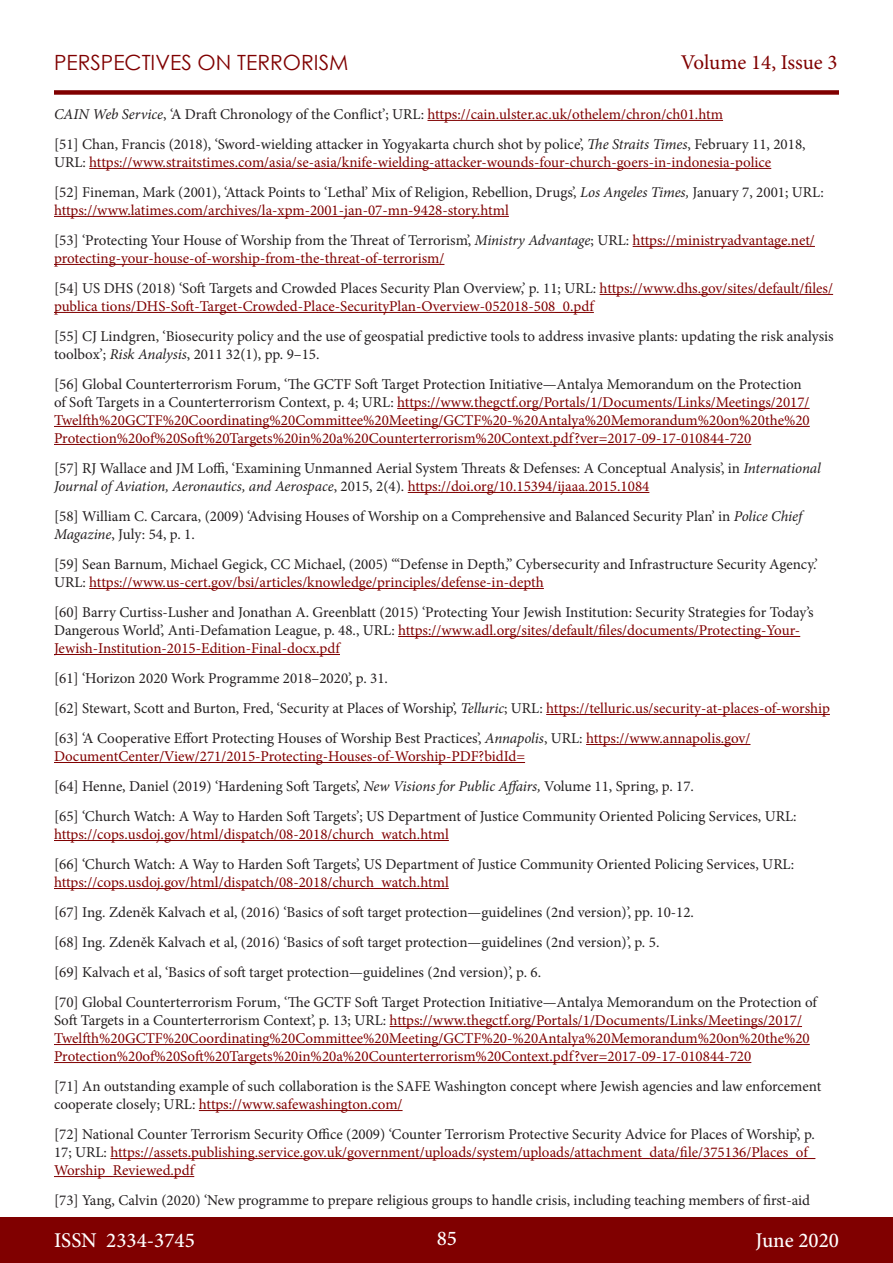
<style>
.page{position:relative;width:893px;height:1263px;background:#fff}
.page>*{position:absolute;margin:0;border:0;box-sizing:border-box;transform-origin:0 0}
.t1{font:500 21px "Minion Pro";color:#fff}
.t2{font:21px "Century Gothic";color:#800000}
.t3{font:21px "Minion Pro";letter-spacing:-.005em;color:#800000}
.Endnote_text{font:15px/18px "Minion Pro";color:#231f20}
.Endnote_text-2{font:15px/18px "Minion Pro";color:#800000}
.s1{font-style:italic;color:#231f20}
.s2{color:#231f20}
.s3{font-style:italic}
.s4{color:#800000}
</style>
<div class="page">
<div style="left:0;top:1217px;width:893px;height:46px;background:#800000"></div>
<div style="left:54px;top:90px;width:785px;height:5px;background:#800000"></div>
<hr style="left:427px;top:120px;width:296px;height:1px;background:#800000">
<hr style="left:89px;top:168px;width:682px;height:1px;background:#800000">
<hr style="left:54px;top:216px;width:455px;height:1px;background:#800000">
<hr style="left:633px;top:246px;width:182px;height:1px;background:#800000">
<hr style="left:54px;top:264px;width:390px;height:1px;background:#800000">
<hr style="left:600px;top:294px;width:233px;height:1px;background:#800000">
<hr style="left:54px;top:312px;width:540px;height:1px;background:#800000">
<hr style="left:397px;top:408px;width:413px;height:1px;background:#800000">
<hr style="left:54px;top:426px;width:756px;height:1px;background:#800000">
<hr style="left:54px;top:444px;width:697px;height:1px;background:#800000">
<hr style="left:408px;top:492px;width:241px;height:1px;background:#800000">
<hr style="left:89px;top:588px;width:455px;height:1px;background:#800000">
<hr style="left:398px;top:636px;width:402px;height:1px;background:#800000">
<hr style="left:54px;top:654px;width:286px;height:1px;background:#800000">
<hr style="left:546px;top:714px;width:284px;height:1px;background:#800000">
<hr style="left:586px;top:744px;width:164px;height:1px;background:#800000">
<hr style="left:54px;top:762px;width:471px;height:1px;background:#800000">
<hr style="left:54px;top:840px;width:395px;height:1px;background:#800000">
<hr style="left:54px;top:888px;width:395px;height:1px;background:#800000">
<hr style="left:390px;top:1026px;width:412px;height:1px;background:#800000">
<hr style="left:54px;top:1044px;width:756px;height:1px;background:#800000">
<hr style="left:54px;top:1062px;width:697px;height:1px;background:#800000">
<hr style="left:199px;top:1110px;width:204px;height:1px;background:#800000">
<hr style="left:110px;top:1158px;width:705px;height:1px;background:#800000">
<hr style="left:54px;top:1176px;width:140px;height:1px;background:#800000">
<h1 class="t2" style="left:54px;top:47px;width:296px">PERSPECTIVES ON TERRORISM</h1>
<h1 class="t3" style="left:681px;top:48px;width:158px">Volume 14, Issue 3</h1>
<p class="Endnote_text-2" style="left:54px;top:105px;width:671px"><span class="s1">CAIN Web Service</span><span class="s2">, ‘A Draft Chronology of the Conflict’; URL:</span> https://cain.ulster.ac.uk/othelem/chron/ch01.htm</p>
<p class="Endnote_text-2" style="left:54px;top:135px;width:753px"><span class="s2">[51] Chan, Francis (2018), ‘Sword-wielding attacker in Yogyakarta church shot by police’,</span> <span class="s1">The Straits Times</span><span class="s2">, February 11, 2018,<br>URL:</span> https://www.straitstimes.com/asia/se-asia/knife-wielding-attacker-wounds-four-church-goers-in-indonesia-police</p>
<p class="Endnote_text" style="left:54px;top:183px;width:771px">[52] Fineman, Mark (2001), ‘Attack Points to ‘Lethal’ Mix of Religion, Rebellion, Drugs’, <span class="s3">Los Angeles Times,</span> January 7, 2001; URL: <span class="s4">https://www.latimes.com/archives/la-xpm-2001-jan-07-mn-9428-story.html</span></p>
<p class="Endnote_text-2" style="left:54px;top:231px;width:762px"><span class="s2">[53] ‘Protecting Your House of Worship from the Threat of Terrorism’,</span> <span class="s1">Ministry Advantage</span><span class="s2">; URL:</span> https://ministryadvantage.net/ protecting-your-house-of-worship-from-the-threat-of-terrorism/</p>
<p class="Endnote_text-2" style="left:54px;top:279px;width:781px"><span class="s2">[54] US DHS (2018) ‘Soft Targets and Crowded Places Security Plan Overview,’ p. 11; URL:</span> https://www.dhs.gov/sites/default/files/ publica tions/DHS-Soft-Target-Crowded-Place-SecurityPlan-Overview-052018-508_0.pdf</p>
<p class="Endnote_text" style="left:54px;top:327px;width:781px">[55] CJ Lindgren, ‘Biosecurity policy and the use of geospatial predictive tools to address invasive plants: updating the risk analysis toolbox’; <span class="s3">Risk Analysis</span>, 2011 32(1), pp. 9–15.</p>
<p class="Endnote_text-2" style="left:54px;top:375px;width:757px"><span class="s2">[56] Global Counterterrorism Forum, ‘The GCTF Soft Target Protection Initiative—Antalya Memorandum on the Protection of Soft Targets in a Counterterrorism Context, p. 4; URL:</span> https://www.thegctf.org/Portals/1/Documents/Links/Meetings/2017/ Twelfth%20GCTF%20Coordinating%20Committee%20Meeting/GCTF%20-%20Antalya%20Memorandum%20on%20the%20<br>Protection%20of%20Soft%20Targets%20in%20a%20Counterterrorism%20Context.pdf?ver=2017-09-17-010844-720</p>
<p class="Endnote_text" style="left:54px;top:459px;width:768px">[57] RJ Wallace and JM Loffi, ‘Examining Unmanned Aerial System Threats &amp; Defenses: A Conceptual Analysis’, in <span class="s3">International<br>Journal of Aviation, Aeronautics, and Aerospace</span>, 2015, 2(4). <span class="s4">https://doi.org/10.15394/ijaaa.2015.1084</span></p>
<p class="Endnote_text" style="left:54px;top:507px;width:750px">[58] William C. Carcara, (2009) ‘Advising Houses of Worship on a Comprehensive and Balanced Security Plan’ in <span class="s3">Police Chief<br>Magazine</span>, July: 54, p. 1.</p>
<p class="Endnote_text" style="left:54px;top:555px;width:765px">[59] Sean Barnum, Michael Gegick, CC Michael, (2005) ‘“Defense in Depth,” Cybersecurity and Infrastructure Security Agency.’<br>URL: <span class="s4">https://www.us-cert.gov/bsi/articles/knowledge/principles/defense-in-depth</span></p>
<p class="Endnote_text" style="left:54px;top:603px;width:761px">[60] Barry Curtiss-Lusher and Jonathan A. Greenblatt (2015) ‘Protecting Your Jewish Institution: Security Strategies for Today’s<br>Dangerous World’, Anti-Defamation League, p. 48., URL: <span class="s4">https://www.adl.org/sites/default/files/documents/Protecting-Your-<br>Jewish-Institution-2015-Edition-Final-docx.pdf</span></p>
<p class="Endnote_text" style="left:54px;top:669px;width:336px">[61] ‘Horizon 2020 Work Programme 2018–2020’, p. 31.</p>
<p class="Endnote_text" style="left:54px;top:699px;width:777px">[62] Stewart, Scott and Burton, Fred, ‘Security at Places of Worship’, <span class="s3">Telluric</span>; URL: <span class="s4">https://telluric.us/security-at-places-of-worship</span></p>
<p class="Endnote_text-2" style="left:54px;top:729px;width:698px"><span class="s2">[63] ‘A Cooperative Effort Protecting Houses of Worship Best Practices’,</span> <span class="s1">Annapolis</span><span class="s2">, URL:</span> https://www.annapolis.gov/<br>DocumentCenter/View/271/2015-Protecting-Houses-of-Worship-PDF?bidId=</p>
<p class="Endnote_text" style="left:54px;top:777px;width:641px">[64] Henne, Daniel (2019) ‘Hardening Soft Targets’, <span class="s3">New Visions for Public Affairs,</span> Volume 11, Spring, p. 17.</p>
<p class="Endnote_text" style="left:54px;top:807px;width:744px">[65] ‘Church Watch: A Way to Harden Soft Targets’; US Department of Justice Community Oriented Policing Services, URL: <span class="s4">https://cops.usdoj.gov/html/dispatch/08-2018/church_watch.html</span></p>
<p class="Endnote_text" style="left:54px;top:855px;width:742px">[66] ‘Church Watch: A Way to Harden Soft Targets’, US Department of Justice Community Oriented Policing Services, URL: <span class="s4">https://cops.usdoj.gov/html/dispatch/08-2018/church_watch.html</span></p>
<p class="Endnote_text" style="left:54px;top:903px;width:642px">[67] Ing. Zdeněk Kalvach et al, (2016) ‘Basics of soft target protection—guidelines (2nd version)’, pp. 10-12.</p>
<p class="Endnote_text" style="left:54px;top:933px;width:607px">[68] Ing. Zdeněk Kalvach et al, (2016) ‘Basics of soft target protection—guidelines (2nd version)’, p. 5.</p>
<p class="Endnote_text" style="left:54px;top:963px;width:489px">[69] Kalvach et al, ‘Basics of soft target protection—guidelines (2nd version)’, p. 6.</p>
<p class="Endnote_text-2" style="left:54px;top:993px;width:764px"><span class="s2">[70] Global Counterterrorism Forum, ‘The GCTF Soft Target Protection Initiative—Antalya Memorandum on the Protection of Soft Targets in a Counterterrorism Context’, p. 13; URL:</span> https://www.thegctf.org/Portals/1/Documents/Links/Meetings/2017/ Twelfth%20GCTF%20Coordinating%20Committee%20Meeting/GCTF%20-%20Antalya%20Memorandum%20on%20the%20<br>Protection%20of%20Soft%20Targets%20in%20a%20Counterterrorism%20Context.pdf?ver=2017-09-17-010844-720</p>
<p class="Endnote_text" style="left:54px;top:1077px;width:769px">[71] An outstanding example of such collaboration is the SAFE Washington concept where Jewish agencies and law enforcement cooperate closely; URL: <span class="s4">https://www.safewashington.com/</span></p>
<p class="Endnote_text-2" style="left:54px;top:1125px;width:763px;text-align:justify"><span class="s2">[72] National Counter Terrorism Security Office (2009) ‘Counter Terrorism Protective Security Advice for Places of Worship’, p.<br>17; URL:</span> https://assets.publishing.service.gov.uk/government/uploads/system/uploads/attachment_data/file/375136/Places_of_ Worship_Reviewed.pdf</p>
<p class="Endnote_text" style="left:54px;top:1191px;width:758px">[73] Yang, Calvin (2020) ‘New programme to prepare religious groups to handle crisis, including teaching members of first-aid</p>
<h1 class="t1" style="left:54px;top:1226px;width:142px">ISSN 2334-3745</h1>
<h1 class="t1" style="left:437px;top:1224px;width:22px">85</h1>
<h1 class="t1" style="left:756px;top:1226px;width:85px">June 2020</h1>
</div>
